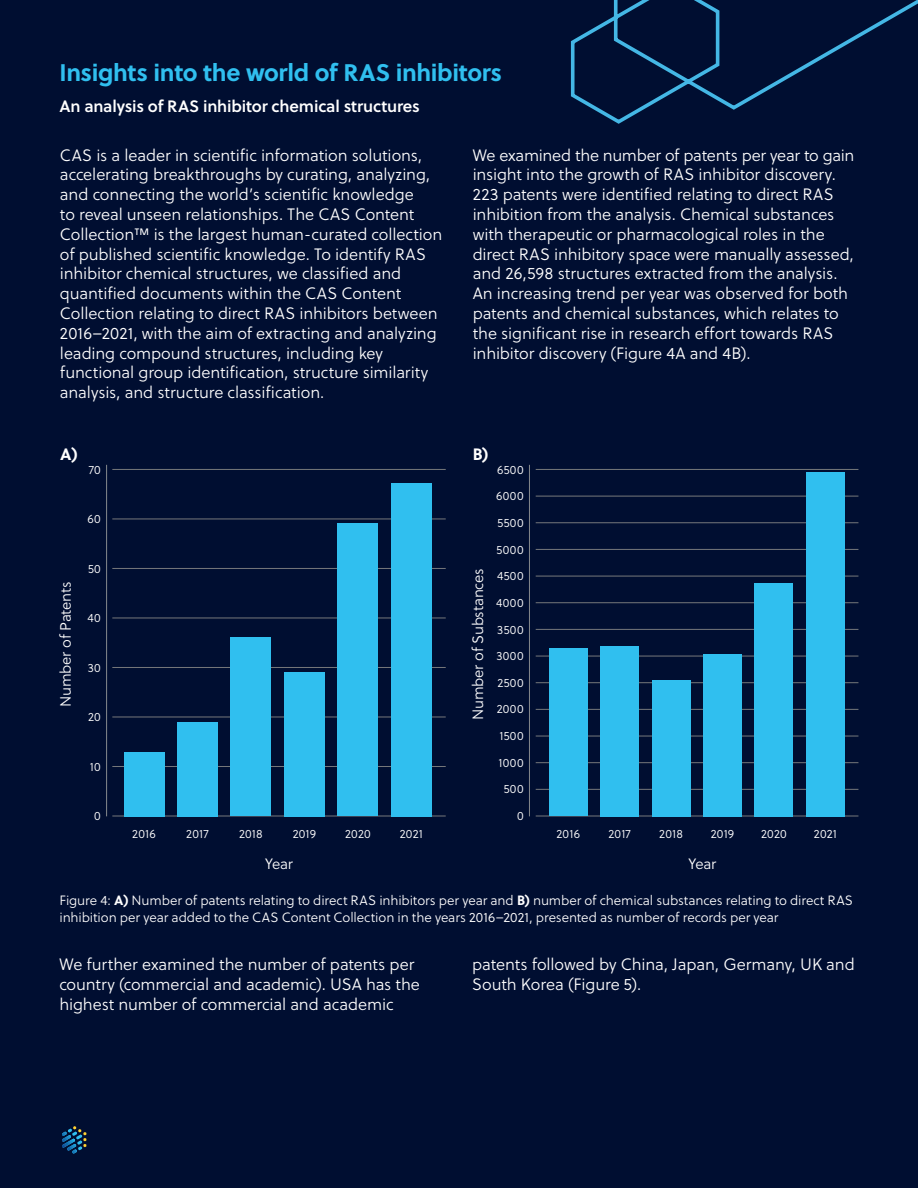
<style>
.page{position:relative;width:918px;height:1188px;background:#000e31}
.page>*{position:absolute;margin:0;border:0;box-sizing:border-box;transform-origin:0 0}
.t1{font:700 24px "Soleil";letter-spacing:-.015em;color:#30bfef}
.t2{font:16.5px/19.8px "Soleil Lt";letter-spacing:-.005em;color:#fff}
.t3{font:16.5px "Soleil Sb";letter-spacing:-.01em;color:#fff}
.t4{font:700 16.5px "Soleil";color:#fff}
.t5{font:15px "Soleil Lt";letter-spacing:-.015em;color:#fff}
.t6{font:13.5px/16.5px "Soleil Lt";letter-spacing:-.005em;color:#fff}
.t7{font:12px "Soleil Lt";letter-spacing:.03em;color:#fff}
.s1{font-family:"Soleil";font-weight:700}
</style>
<div class="page">
<svg style="left:570px;top:0;width:348px;height:124px"></svg>
<hr style="left:112px;top:469px;width:334px;height:1px;background:#76787b">
<hr style="left:536px;top:469px;width:322px;height:1px;background:#76787b">
<hr style="left:112px;top:519px;width:334px;height:1px;background:#76787b">
<hr style="left:536px;top:496px;width:322px;height:1px;background:#76787b">
<hr style="left:112px;top:618px;width:334px;height:1px;background:#76787b">
<hr style="left:536px;top:549px;width:322px;height:1px;background:#76787b">
<hr style="left:112px;top:568px;width:334px;height:1px;background:#76787b">
<hr style="left:536px;top:523px;width:322px;height:1px;background:#76787b">
<hr style="left:112px;top:667px;width:334px;height:1px;background:#76787b">
<hr style="left:536px;top:576px;width:322px;height:1px;background:#76787b">
<hr style="left:112px;top:717px;width:334px;height:1px;background:#76787b">
<hr style="left:536px;top:602px;width:322px;height:1px;background:#76787b">
<hr style="left:112px;top:766px;width:334px;height:1px;background:#76787b">
<hr style="left:112px;top:816px;width:334px;height:1px;background:#76787b">
<hr style="left:536px;top:656px;width:322px;height:1px;background:#76787b">
<hr style="left:536px;top:682px;width:322px;height:1px;background:#76787b">
<hr style="left:536px;top:709px;width:322px;height:1px;background:#76787b">
<hr style="left:536px;top:762px;width:322px;height:1px;background:#76787b">
<hr style="left:536px;top:789px;width:322px;height:1px;background:#76787b">
<hr style="left:536px;top:816px;width:322px;height:1px;background:#76787b">
<hr style="left:536px;top:736px;width:322px;height:1px;background:#76787b">
<hr style="left:536px;top:629px;width:322px;height:1px;background:#76787b">
<hr style="left:106px;top:465px;width:1px;height:351px;background:#868a8e">
<hr style="left:529px;top:465px;width:1px;height:351px;background:#868a8e">
<div style="left:124px;top:752px;width:40px;height:64px;background:#30bfef"></div>
<div style="left:549px;top:648px;width:39px;height:168px;background:#30bfef"></div>
<div style="left:177px;top:722px;width:41px;height:94px;background:#30bfef"></div>
<div style="left:600px;top:646px;width:39px;height:170px;background:#30bfef"></div>
<div style="left:231px;top:637px;width:40px;height:179px;background:#30bfef"></div>
<div style="left:652px;top:680px;width:38px;height:136px;background:#30bfef"></div>
<div style="left:284px;top:672px;width:40px;height:144px;background:#30bfef"></div>
<div style="left:703px;top:654px;width:39px;height:162px;background:#30bfef"></div>
<div style="left:338px;top:523px;width:40px;height:293px;background:#30bfef"></div>
<div style="left:755px;top:583px;width:38px;height:233px;background:#30bfef"></div>
<div style="left:391px;top:483px;width:40px;height:333px;background:#30bfef"></div>
<div style="left:806px;top:472px;width:39px;height:344px;background:#30bfef"></div>
<svg style="left:62px;top:1126px;width:24px;height:28px"></svg>
<h1 class="t1" style="left:59px;top:54px;width:444px">Insights into the world of RAS inhibitors</h1>
<p class="t3" style="left:59px;top:93px;width:362px">An analysis of RAS inhibitor chemical structures</p>
<p class="t2" style="left:60px;top:145px;width:384px">CAS is a leader in scientific information solutions, accelerating breakthroughs by curating, analyzing, and connecting the world’s scientific knowledge<br>to reveal unseen relationships. The CAS Content Collection™ is the largest human-curated collection of published scientific knowledge. To identify RAS inhibitor chemical structures, we classified and quantified documents within the CAS Content Collection relating to direct RAS inhibitors between 2016–2021, with the aim of extracting and analyzing leading compound structures, including key functional group identification, structure similarity analysis, and structure classification.</p>
<p class="t2" style="left:473px;top:145px;width:383px">We examined the number of patents per year to gain insight into the growth of RAS inhibitor discovery.<br>223 patents were identified relating to direct RAS inhibition from the analysis. Chemical substances with therapeutic or pharmacological roles in the direct RAS inhibitory space were manually assessed, and 26,598 structures extracted from the analysis.<br>An increasing trend per year was observed for both patents and chemical substances, which relates to the significant rise in research effort towards RAS inhibitor discovery (Figure 4A and 4B).</p>
<p class="t4" style="left:60px;top:441px;width:19px">A)</p>
<p class="t4" style="left:473px;top:441px;width:17px">B)</p>
<p class="t7" style="left:89px;top:461px;width:14px">70</p>
<p class="t5" style="left:55px;top:707px;width:127px;rotate:-90deg">Number of Patents</p>
<p class="t7" style="left:88px;top:511px;width:15px">60</p>
<p class="t7" style="left:88px;top:560px;width:14px">50</p>
<p class="t7" style="left:87px;top:610px;width:15px">40</p>
<p class="t7" style="left:88px;top:659px;width:15px">30</p>
<p class="t7" style="left:88px;top:709px;width:14px">20</p>
<p class="t7" style="left:90px;top:758px;width:12px">10</p>
<p class="t7" style="left:94px;top:808px;width:8px">0</p>
<p class="t5" style="left:467px;top:720px;width:153px;rotate:-90deg">Number of Substances</p>
<p class="t7" style="left:497px;top:461px;width:28px">6500</p>
<p class="t7" style="left:496px;top:488px;width:29px">6000</p>
<p class="t7" style="left:498px;top:514px;width:28px">5500</p>
<p class="t7" style="left:497px;top:541px;width:29px">5000</p>
<p class="t7" style="left:497px;top:568px;width:28px">4500</p>
<p class="t7" style="left:496px;top:594px;width:29px">4000</p>
<p class="t7" style="left:497px;top:621px;width:28px">3500</p>
<p class="t7" style="left:496px;top:648px;width:29px">3000</p>
<p class="t7" style="left:497px;top:674px;width:28px">2500</p>
<p class="t7" style="left:497px;top:701px;width:29px">2000</p>
<p class="t7" style="left:499px;top:727px;width:26px">1500</p>
<p class="t7" style="left:498px;top:754px;width:27px">1000</p>
<p class="t7" style="left:504px;top:781px;width:21px">500</p>
<p class="t7" style="left:517px;top:807px;width:8px">0</p>
<p class="t7" style="left:132px;top:825px;width:25px">2016</p>
<p class="t7" style="left:186px;top:825px;width:24px">2017</p>
<p class="t7" style="left:239px;top:825px;width:25px">2018</p>
<p class="t7" style="left:293px;top:825px;width:25px">2019</p>
<p class="t7" style="left:345px;top:825px;width:27px">2020</p>
<p class="t7" style="left:400px;top:825px;width:25px">2021</p>
<p class="t7" style="left:557px;top:825px;width:25px">2016</p>
<p class="t7" style="left:609px;top:825px;width:24px">2017</p>
<p class="t7" style="left:659px;top:825px;width:25px">2018</p>
<p class="t7" style="left:711px;top:825px;width:25px">2019</p>
<p class="t7" style="left:761px;top:825px;width:27px">2020</p>
<p class="t7" style="left:814px;top:825px;width:25px">2021</p>
<p class="t5" style="left:265px;top:853px;width:30px">Year</p>
<p class="t5" style="left:688px;top:853px;width:30px">Year</p>
<p class="t6" style="left:60px;top:892px;width:795px">Figure 4: <span class="s1">A)</span> Number of patents relating to direct RAS inhibitors per year and <span class="s1">B)</span> number of chemical substances relating to direct RAS inhibition per year added to the CAS Content Collection in the years 2016–2021, presented as number of records per year</p>
<p class="t2" style="left:59px;top:954px;width:362px">We further examined the number of patents per country (commercial and academic). USA has the highest number of commercial and academic</p>
<p class="t2" style="left:472px;top:954px;width:384px">patents followed by China, Japan, Germany, UK and<br>South Korea (Figure 5).</p>
</div>
